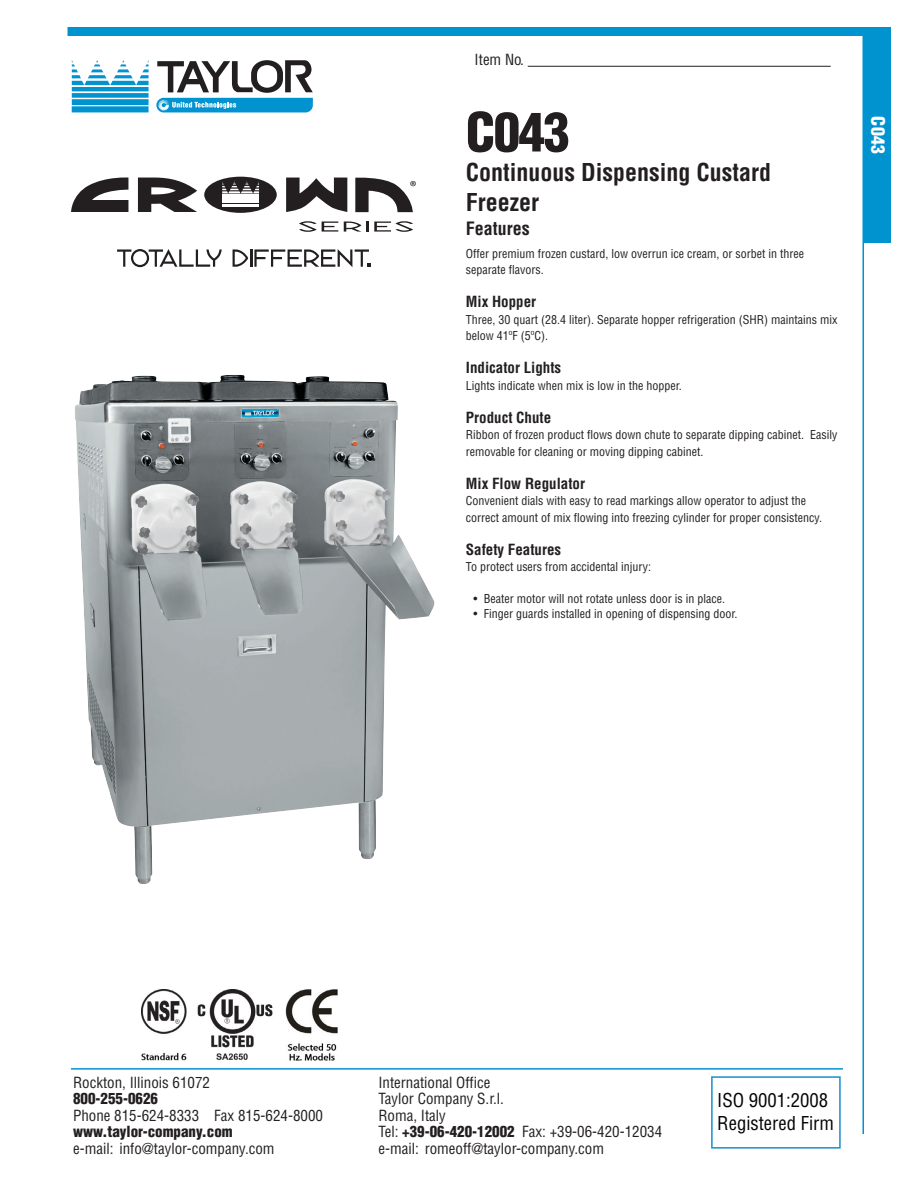
<style>
.page{position:relative;width:918px;height:1188px;background:#fff}
.page>*{position:absolute;margin:0;border:0;box-sizing:border-box;transform-origin:0 0}
.t1{font:900 condensed 52.5px "Helvetica";color:#231f20}
.t2{font:700 condensed 24px/30px "Helvetica";color:#231f20}
.t3{font:condensed 18.6px/22.4px "Helvetica LT Std";color:#040503}
.t4{font:700 condensed 18px "Helvetica";color:#231f20}
.t5{font:900 condensed 18px "Helvetica";color:#fff}
.t6{font:16.2px "Myriad Pro";color:#231f20}
.t7{font:condensed 15px/16.5px "Helvetica LT Std";color:#231f20}
.t8{font:700 condensed 15px "Helvetica";color:#231f20}
.t9{font:900 condensed 15px "Helvetica LT Std";color:#231f20}
.t10{font:condensed 12px/16.5px "Helvetica";color:#231f20}
.t11{font:condensed 12px "Helvetica LT Std";color:#231f20}
.s1{font-weight:900}
</style>
<div class="page">
<hr style="left:528px;top:66px;width:303px;height:1px;background:#231f20">
<div style="left:68px;top:27px;width:823px;height:9px;background:#0093d0"></div>
<hr style="left:862px;top:32px;width:2px;height:1102px;background:#0093d0">
<div style="left:711px;top:1076px;width:130px;height:73px;border:2px solid #1f92d0"></div>
<svg style="left:72px;top:60px;width:77px;height:52px"></svg>
<svg style="left:156px;top:60px;width:157px;height:52px"></svg>
<div style="left:864px;top:27px;width:27px;height:216px;background:#0093d0"></div>
<img style="left:141px;top:990px;width:197px;height:70px">
<hr style="left:71px;top:1069px;width:772px;height:1px;background:#0093d0">
<img style="left:75px;top:375px;width:360px;height:509px">
<svg style="left:138px;top:178px;width:59px;height:34px"></svg>
<svg style="left:71px;top:177px;width:57px;height:35px"></svg>
<div style="left:204px;top:177px;width:73px;height:36px;background:#231f20;border-radius:50%"></div>
<svg style="left:286px;top:178px;width:61px;height:34px"></svg>
<svg style="left:355px;top:177px;width:58px;height:35px"></svg>
<svg style="left:299px;top:221px;width:39px;height:11px"></svg>
<svg style="left:344px;top:221px;width:69px;height:11px"></svg>
<svg style="left:222px;top:181px;width:38px;height:12px"></svg>
<hr style="left:222px;top:204px;width:37px;height:3px;background:#fff">
<hr style="left:222px;top:200px;width:37px;height:3px;background:#fff">
<hr style="left:222px;top:194px;width:37px;height:2px;background:#fff">
<hr style="left:222px;top:197px;width:37px;height:3px;background:#fff">
<svg style="left:117px;top:249px;width:105px;height:18px"></svg>
<svg style="left:233px;top:249px;width:138px;height:18px"></svg>
<h3 class="t6" style="left:410px;top:176px;width:8px">®</h3>
<p class="t7" style="left:475px;top:51px;width:51px">Item No.</p>
<h1 class="t1" style="left:466px;top:99px;width:106px">C043</h1>
<h2 class="t2" style="left:466px;top:158px;width:307px">Continuous Dispensing Custard<br>Freezer</h2>
<h3 class="t4" style="left:466px;top:217px;width:65px">Features</h3>
<p class="t10" style="left:466px;top:245px;width:340px">Offer premium frozen custard, low overrun ice cream, or sorbet in three separate flavors.</p>
<p class="t8" style="left:466px;top:293px;width:72px">Mix Hopper</p>
<p class="t10" style="left:466px;top:311px;width:373px">Three, 30 quart (28.4 liter). Separate hopper refrigeration (SHR) maintains mix below 41ºF (5ºC).</p>
<p class="t8" style="left:466px;top:359px;width:97px">Indicator Lights</p>
<p class="t10" style="left:466px;top:377px;width:218px">Lights indicate when mix is low in the hopper.</p>
<p class="t8" style="left:466px;top:408px;width:87px">Product Chute</p>
<p class="t10" style="left:466px;top:427px;width:373px">Ribbon of frozen product flows down chute to separate dipping cabinet. Easily removable for cleaning or moving dipping cabinet.</p>
<p class="t8" style="left:466px;top:474px;width:121px">Mix Flow Regulator</p>
<p class="t10" style="left:466px;top:493px;width:358px">Convenient dials with easy to read markings allow operator to adjust the correct amount of mix flowing into freezing cylinder for proper consistency.</p>
<p class="t8" style="left:466px;top:540px;width:97px">Safety Features</p>
<p class="t10" style="left:466px;top:559px;width:187px">To protect users from accidental injury:</p>
<p class="t11" style="left:473px;top:591px;width:253px">• Beater motor will not rotate unless door is in place.</p>
<p class="t11" style="left:473px;top:606px;width:266px">• Finger guards installed in opening of dispensing door.</p>
<h3 class="t5" style="left:889px;top:116px;width:39px;rotate:90deg">C043</h3>
<p class="t7" style="left:73px;top:1074px;width:139px">Rockton, Illinois 61072</p>
<p class="t9" style="left:73px;top:1089px;width:86px">800-255-0626</p>
<p class="t7" style="left:73px;top:1107px;width:251px">Phone 815-624-8333 Fax 815-624-8000</p>
<p class="t9" style="left:73px;top:1122px;width:161px">www.taylor-company.com</p>
<p class="t7" style="left:73px;top:1140px;width:203px">e-mail: info@taylor-company.com</p>
<p class="t7" style="left:378px;top:1074px;width:285px">International Office<br>Taylor Company S.r.l.<br>Roma, Italy<br>Tel: <span class="s1">+39-06-420-12002</span> Fax: +39-06-420-12034 e-mail: romeoff@taylor-company.com</p>
<h3 class="t3" style="left:717px;top:1089px;width:118px">ISO 9001:2008<br>Registered Firm</h3>
</div>
